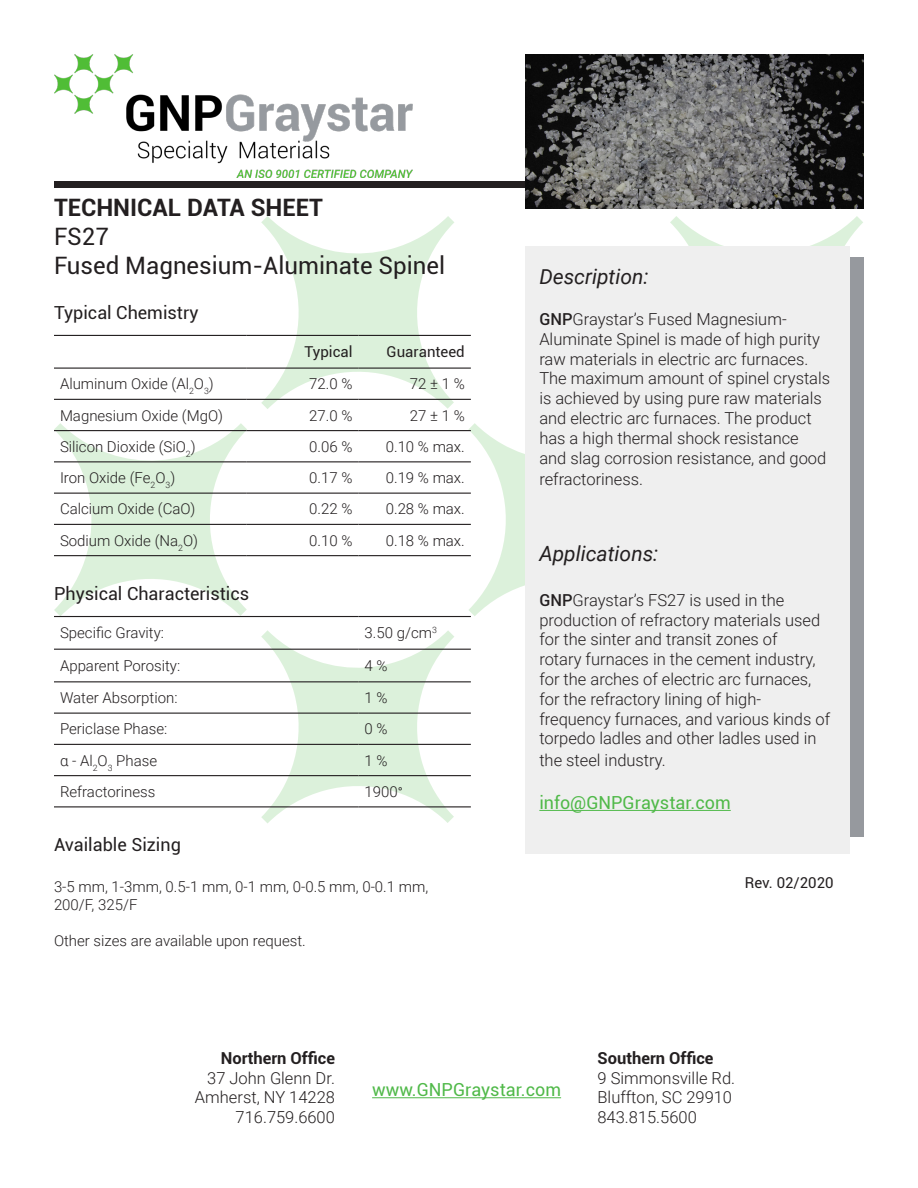
<style>
.page{position:relative;width:918px;height:1188px;background:#fff}
.page>*{position:absolute;margin:0;border:0;box-sizing:border-box;transform-origin:0 0}
.t1{font:24px/28.8px "Roboto";color:#231f20}
.t2{font:italic 21px "Roboto";color:#231f20}
.t3{font:18px "Roboto";color:#231f20}
.t4{font:18px "Roboto";color:#50b949}
.t5{font:300 16.5px/19.8px "Roboto";color:#231f20}
.t6{font:300 15px/18px "Roboto";color:#231f20}
.t7{font:15px "Roboto";color:#231f20}
.s1{font-weight:700}
.s2{font-family:"Calibri"}
.s3{font-weight:500}
</style>
<div class="page">
<div style="left:54px;top:181px;width:810px;height:7px;background:#231f20"></div>
<img style="left:54px;top:54px;width:359px;height:123px">
<img style="left:525px;top:54px;width:339px;height:155px">
<svg style="left:261px;top:216px;width:193px;height:193px"></svg>
<svg style="left:670px;top:216px;width:193px;height:31px"></svg>
<svg style="left:54px;top:423px;width:193px;height:193px"></svg>
<svg style="left:468px;top:423px;width:57px;height:193px"></svg>
<svg style="left:261px;top:630px;width:193px;height:193px"></svg>
<div style="left:539px;top:257px;width:325px;height:580px;background:#96999e"></div>
<div style="left:525px;top:247px;width:325px;height:607px;background:#efefef"></div>
<hr style="left:539px;top:810px;width:192px;height:1px;background:#50b949">
<hr style="left:54px;top:335px;width:192px;height:1px;background:#231f20">
<hr style="left:246px;top:335px;width:113px;height:1px;background:#231f20">
<hr style="left:359px;top:335px;width:112px;height:1px;background:#231f20">
<hr style="left:54px;top:368px;width:192px;height:1px;background:#231f20">
<hr style="left:246px;top:368px;width:113px;height:1px;background:#231f20">
<hr style="left:359px;top:368px;width:112px;height:1px;background:#231f20">
<hr style="left:54px;top:399px;width:192px;height:1px;background:#231f20">
<hr style="left:246px;top:399px;width:113px;height:1px;background:#231f20">
<hr style="left:359px;top:399px;width:112px;height:1px;background:#231f20">
<hr style="left:54px;top:430px;width:192px;height:1px;background:#231f20">
<hr style="left:246px;top:430px;width:113px;height:1px;background:#231f20">
<hr style="left:359px;top:430px;width:112px;height:1px;background:#231f20">
<hr style="left:54px;top:461px;width:192px;height:1px;background:#231f20">
<hr style="left:246px;top:461px;width:113px;height:1px;background:#231f20">
<hr style="left:359px;top:461px;width:112px;height:1px;background:#231f20">
<hr style="left:54px;top:493px;width:192px;height:1px;background:#231f20">
<hr style="left:246px;top:493px;width:113px;height:1px;background:#231f20">
<hr style="left:359px;top:493px;width:112px;height:1px;background:#231f20">
<hr style="left:54px;top:524px;width:192px;height:1px;background:#231f20">
<hr style="left:246px;top:524px;width:113px;height:1px;background:#231f20">
<hr style="left:359px;top:524px;width:112px;height:1px;background:#231f20">
<hr style="left:54px;top:555px;width:192px;height:1px;background:#231f20">
<hr style="left:246px;top:555px;width:113px;height:1px;background:#231f20">
<hr style="left:359px;top:555px;width:112px;height:1px;background:#231f20">
<hr style="left:54px;top:616px;width:305px;height:1px;background:#231f20">
<hr style="left:359px;top:616px;width:112px;height:1px;background:#231f20">
<hr style="left:54px;top:649px;width:305px;height:1px;background:#231f20">
<hr style="left:359px;top:649px;width:112px;height:1px;background:#231f20">
<hr style="left:54px;top:681px;width:305px;height:1px;background:#231f20">
<hr style="left:359px;top:681px;width:112px;height:1px;background:#231f20">
<hr style="left:54px;top:713px;width:305px;height:1px;background:#231f20">
<hr style="left:359px;top:713px;width:112px;height:1px;background:#231f20">
<hr style="left:54px;top:744px;width:305px;height:1px;background:#231f20">
<hr style="left:359px;top:744px;width:112px;height:1px;background:#231f20">
<hr style="left:54px;top:775px;width:305px;height:1px;background:#231f20">
<hr style="left:359px;top:775px;width:112px;height:1px;background:#231f20">
<hr style="left:54px;top:806px;width:305px;height:1px;background:#231f20">
<hr style="left:359px;top:806px;width:112px;height:1px;background:#231f20">
<hr style="left:372px;top:1097px;width:189px;height:1px;background:#50b949">
<p class="t1" style="left:54px;top:192px;width:393px"><span class="s1">TECHNICAL DATA SHEET<br></span>FS27<br>Fused Magnesium-Aluminate Spinel</p>
<p class="t3" style="left:54px;top:300px;width:146px">Typical Chemistry</p>
<p class="t7" style="left:304px;top:342px;width:50px">Typical</p>
<p class="t7" style="left:387px;top:342px;width:80px">Guaranteed</p>
<p class="t6" style="left:60px;top:374px;width:155px">Aluminum Oxide (Al<sub>2</sub>O<sub>3</sub>)</p>
<p class="t6" style="left:309px;top:374px;width:45px">72.0 %</p>
<p class="t6" style="left:410px;top:374px;width:56px">72 ± 1 %</p>
<p class="t6" style="left:60px;top:406px;width:165px">Magnesium Oxide (MgO)</p>
<p class="t6" style="left:309px;top:406px;width:45px">27.0 %</p>
<p class="t6" style="left:410px;top:406px;width:56px">27 ± 1 %</p>
<p class="t6" style="left:60px;top:437px;width:137px">Silicon Dioxide (SiO<sub>2</sub>)</p>
<p class="t6" style="left:309px;top:437px;width:45px">0.06 %</p>
<p class="t6" style="left:386px;top:437px;width:81px">0.10 % max.</p>
<p class="t6" style="left:60px;top:468px;width:117px">Iron Oxide (Fe<sub>2</sub>O<sub>3</sub>)</p>
<p class="t6" style="left:309px;top:468px;width:45px">0.17 %</p>
<p class="t6" style="left:386px;top:468px;width:81px">0.19 % max.</p>
<p class="t6" style="left:60px;top:499px;width:137px">Calcium Oxide (CaO)</p>
<p class="t6" style="left:309px;top:499px;width:45px">0.22 %</p>
<p class="t6" style="left:386px;top:499px;width:81px">0.28 % max.</p>
<p class="t6" style="left:60px;top:531px;width:140px">Sodium Oxide (Na<sub>2</sub>O)</p>
<p class="t6" style="left:309px;top:531px;width:45px">0.10 %</p>
<p class="t6" style="left:386px;top:531px;width:81px">0.18 % max.</p>
<p class="t3" style="left:54px;top:581px;width:197px">Physical Characteristics</p>
<p class="t6" style="left:60px;top:624px;width:106px">Specific Gravity:</p>
<p class="t6" style="left:365px;top:624px;width:74px">3.50 g/cm<sup>3</sup></p>
<p class="t6" style="left:60px;top:656px;width:122px">Apparent Porosity:</p>
<p class="t6" style="left:365px;top:656px;width:25px">4 %</p>
<p class="t6" style="left:60px;top:688px;width:119px">Water Absorption:</p>
<p class="t6" style="left:365px;top:688px;width:25px">1 %</p>
<p class="t6" style="left:60px;top:719px;width:109px">Periclase Phase:</p>
<p class="t6" style="left:365px;top:719px;width:25px">0 %</p>
<p class="t6" style="left:60px;top:751px;width:99px">α - Al<sub>2</sub>O<sub>3</sub> Phase</p>
<p class="t6" style="left:365px;top:751px;width:25px">1 %</p>
<p class="t6" style="left:60px;top:782px;width:97px">Refractoriness</p>
<p class="t6" style="left:365px;top:782px;width:40px">1900<span class="s2">°</span></p>
<p class="t3" style="left:54px;top:831px;width:128px">Available Sizing</p>
<p class="t6" style="left:54px;top:877px;width:376px">3-5 mm, 1-3mm, 0.5-1 mm, 0-1 mm, 0-0.5 mm, 0-0.1 mm,<br>200/F, 325/F</p>
<p class="t6" style="left:54px;top:931px;width:253px">Other sizes are available upon request.</p>
<p class="t2" style="left:539px;top:261px;width:111px">Description:</p>
<p class="t5" style="left:539px;top:309px;width:292px"><span class="s3">GNP</span>Graystar’s Fused Magnesium-Aluminate Spinel is made of high purity raw materials in electric arc furnaces.<br>The maximum amount of spinel crystals is achieved by using pure raw materials and electric arc furnaces. The product has a high thermal shock resistance<br>and slag corrosion resistance, and good</p>
<p class="t5" style="left:539px;top:469px;width:105px">refractoriness.</p>
<p class="t2" style="left:539px;top:539px;width:121px">Applications:</p>
<p class="t5" style="left:539px;top:589px;width:292px"><span class="s3">GNP</span>Graystar’s FS27 is used in the production of refractory materials used for the sinter and transit zones of<br>rotary furnaces in the cement industry, for the arches of electric arc furnaces, for the refractory lining of high&shy;frequency furnaces, and various kinds of torpedo ladles and other ladles used in</p>
<p class="t5" style="left:539px;top:750px;width:128px">the steel industry.</p>
<p class="t4" style="left:539px;top:790px;width:193px">info@GNPGraystar.com</p>
<p class="t7" style="left:745px;top:872px;width:90px">Rev. 02/2020</p>
<p class="t5" style="left:195px;top:1047px;width:141px;text-align:right"><span class="s1">Northern Office<br></span>37 John Glenn Dr.<br>Amherst, NY 14228<br>716.759.6600</p>
<p class="t5" style="left:598px;top:1047px;width:139px"><span class="s1">Southern Office<br></span>9 Simmonsville Rd.<br>Bluffton, SC 29910<br>843.815.5600</p>
<p class="t4" style="left:372px;top:1077px;width:191px">www.GNPGraystar.com</p>
</div>
